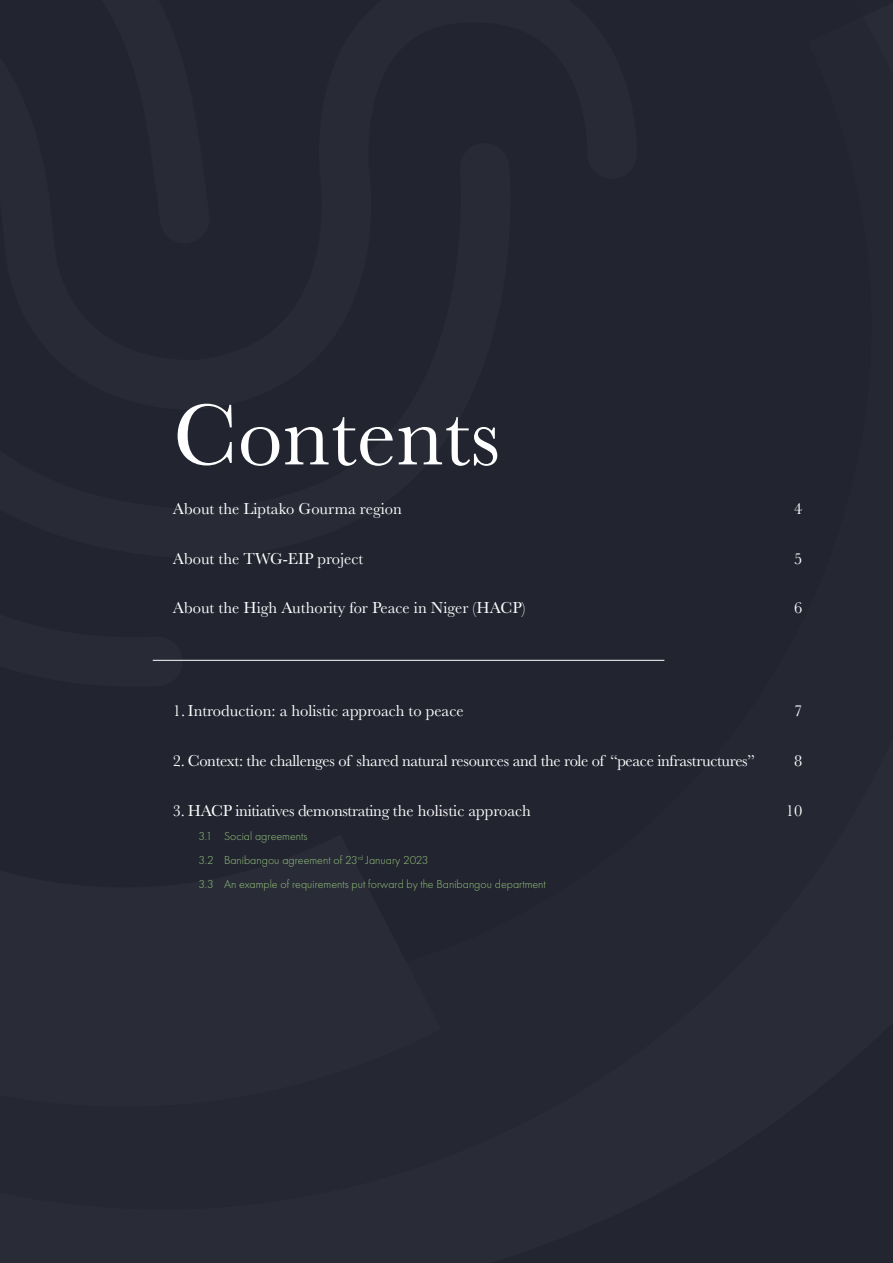
<style>
.page{position:relative;width:893px;height:1263px;background:#222430}
.page>*{position:absolute;margin:0;border:0;box-sizing:border-box;transform-origin:0 0}
.t1{font:90px "Baskerville";color:#fff}
.t2{font:16.5px "Baskerville";color:#fff}
.t3{font:16.5px "Baskerville";letter-spacing:-.02em;color:#fff}
.t4{font:300 12px/24px "Futura PT";color:#96c57d}
</style>
<div class="page">
<hr style="left:153px;top:660px;width:511px;height:1px;background:#fff">
<h1 class="t1" style="left:173px;top:378px;width:329px">Contents</h1>
<p class="t2" style="left:173px;top:498px;width:230px">About the Liptako Gourma region</p>
<p class="t2" style="left:794px;top:498px;width:10px">4</p>
<p class="t2" style="left:173px;top:548px;width:192px">About the TWG-EIP project</p>
<p class="t2" style="left:794px;top:548px;width:10px">5</p>
<p class="t2" style="left:173px;top:597px;width:354px">About the High Authority for Peace in Niger (HACP)</p>
<p class="t2" style="left:794px;top:597px;width:10px">6</p>
<p class="t2" style="left:173px;top:701px;width:292px">1.Introduction: a holistic approach to peace</p>
<p class="t2" style="left:794px;top:701px;width:10px">7</p>
<p class="t3" style="left:173px;top:750px;width:583px">2. Context: the challenges of shared natural resources and the role of “peace infrastructuresˮ</p>
<p class="t2" style="left:794px;top:750px;width:10px">8</p>
<p class="t3" style="left:173px;top:800px;width:359px">3. HACP initiatives demonstrating the holistic approach</p>
<p class="t2" style="left:786px;top:800px;width:18px">10</p>
<p class="t4" style="left:198px;top:824px;width:349px">3.1 Social agreements<br>3.2 Banibangou agreement of 23<sup>rd</sup> January 2023<br>3.3 An example of requirements put forward by the Banibangou department</p>
</div>
